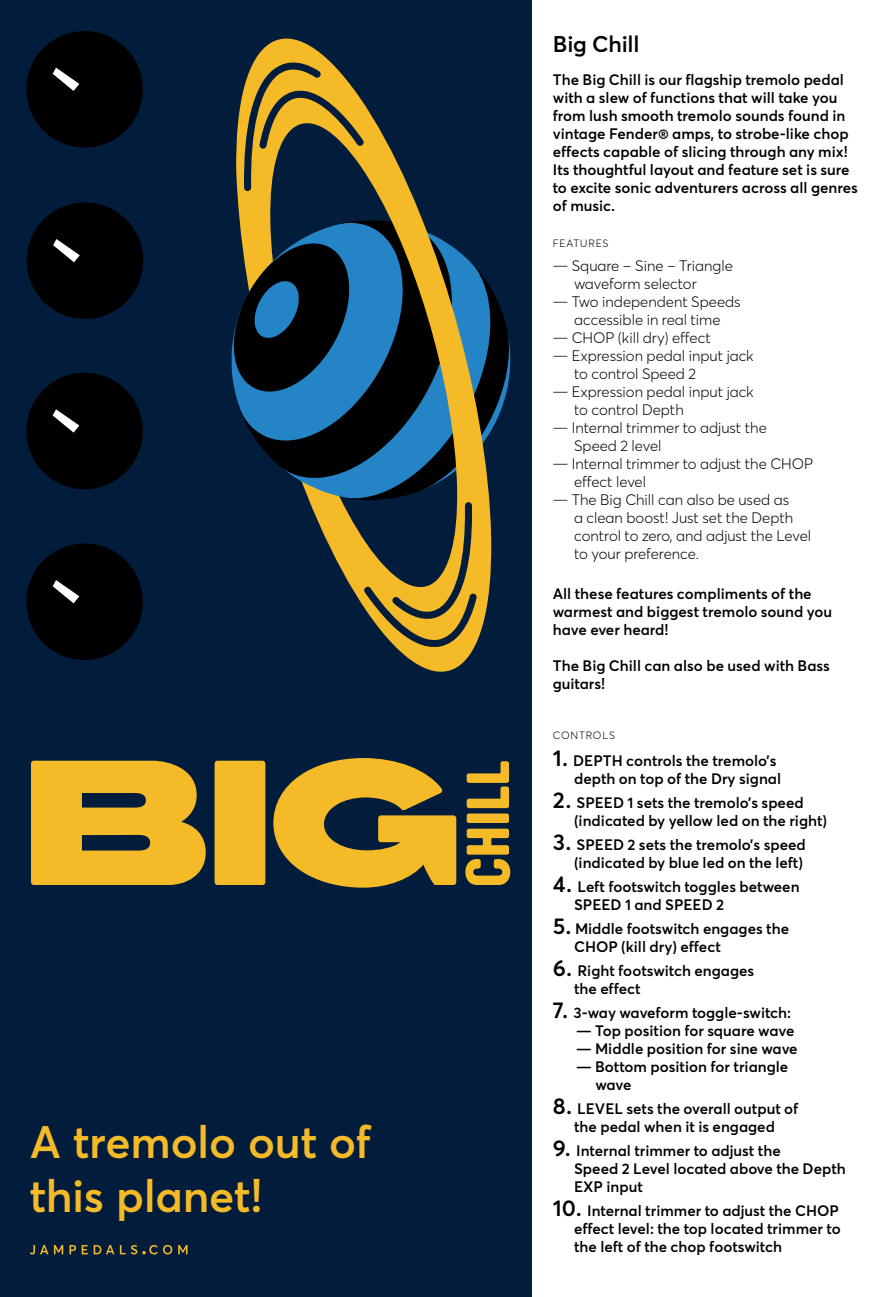
<style>
.page{position:relative;width:893px;height:1297px;background:#fff}
.page>*{position:absolute;margin:0;border:0;box-sizing:border-box;transform-origin:0 0}
.t1{font:59.7px "Brauer Neue Black GR";color:#f5ba27}
.t2{font:600 45px/54px "Averta";letter-spacing:-.01em;color:#f5ba27}
.t3{font:600 22.5px "Averta";letter-spacing:-.01em;color:#000}
.t4{font:600 15px/18px "Averta";color:#000}
.t5{font:300 15px/18px "Averta";color:#000}
.t6{font:300 10.5px "Averta";letter-spacing:.075em;color:#000}
.s1{font-size:22.5px}
</style>
<div class="page">
<div style="left:0;top:0;width:531px;height:1297px;background:#021c3b"></div>
<div style="left:34px;top:551px;width:101px;height:101px;background:#000;border-radius:50%"></div>
<div style="left:26px;top:543px;width:117px;height:117px;border:15px solid #000;border-radius:50%"></div>
<svg style="left:53px;top:580px;width:26px;height:23px"></svg>
<div style="left:34px;top:380px;width:101px;height:102px;background:#000;border-radius:50%"></div>
<div style="left:26px;top:373px;width:117px;height:116px;border:15px solid #000;border-radius:50%"></div>
<svg style="left:53px;top:409px;width:26px;height:24px"></svg>
<div style="left:34px;top:210px;width:102px;height:101px;background:#000;border-radius:50%"></div>
<div style="left:27px;top:202px;width:116px;height:117px;border:15px solid #000;border-radius:50%"></div>
<svg style="left:53px;top:239px;width:27px;height:23px"></svg>
<div style="left:34px;top:39px;width:101px;height:101px;background:#000;border-radius:50%"></div>
<div style="left:26px;top:31px;width:117px;height:117px;border:15px solid #000;border-radius:50%"></div>
<svg style="left:53px;top:68px;width:26px;height:23px"></svg>
<svg style="left:236px;top:38px;width:238px;height:634px"></svg>
<svg style="left:244px;top:57px;width:120px;height:134px"></svg>
<svg style="left:231px;top:234px;width:280px;height:415px"></svg>
<svg style="left:31px;top:761px;width:175px;height:124px;background:#d2a329"></svg>
<div style="left:215px;top:761px;width:50px;height:124px;background:#f5ba27;border-radius:3px"></div>
<svg style="left:273px;top:758px;width:183px;height:130px"></svg>
<svg style="left:30px;top:1245px;width:18px;height:9px"></svg>
<svg style="left:54px;top:1245px;width:9px;height:9px"></svg>
<svg style="left:70px;top:1245px;width:6px;height:9px"></svg>
<svg style="left:82px;top:1245px;width:6px;height:9px"></svg>
<svg style="left:94px;top:1245px;width:20px;height:9px"></svg>
<svg style="left:120px;top:1245px;width:52px;height:9px"></svg>
<svg style="left:178px;top:1245px;width:10px;height:9px"></svg>
<h2 class="t2" style="left:30px;top:1113px;width:343px">A tremolo out of this planet!</h2>
<h1 class="t1" style="left:453px;top:887px;width:129px;rotate:-90deg">CHILL</h1>
<h3 class="t3" style="left:553px;top:28px;width:88px">Big Chill</h3>
<p class="t4" style="left:553px;top:70px;width:307px">The Big Chill is our flagship tremolo pedal with a slew of functions that will take you from lush smooth tremolo sounds found in vintage Fender® amps, to strobe-like chop effects capable of slicing through any mix!<br>Its thoughtful layout and feature set is sure to excite sonic adventurers across all genres of music.</p>
<p class="t6" style="left:553px;top:236px;width:57px">FEATURES</p>
<p class="t5" style="left:574px;top:256px;width:160px;text-indent:-21px">— Square – Sine – Triangle waveform selector</p>
<p class="t5" style="left:553px;top:292px;width:189px;text-align:center">— Two independent Speeds accessible in real time</p>
<p class="t5" style="left:553px;top:328px;width:159px">— CHOP (kill dry) effect</p>
<p class="t5" style="left:574px;top:346px;width:181px;text-indent:-21px">— Expression pedal input jack to control Speed 2</p>
<p class="t5" style="left:574px;top:382px;width:181px;text-indent:-21px">— Expression pedal input jack to control Depth</p>
<p class="t5" style="left:574px;top:418px;width:194px;text-indent:-21px">— Internal trimmer to adjust the<br>Speed 2 level</p>
<p class="t5" style="left:574px;top:454px;width:240px;text-indent:-21px">— Internal trimmer to adjust the CHOP effect level</p>
<p class="t5" style="left:574px;top:490px;width:239px;text-indent:-21px">— The Big Chill can also be used as<br>a clean boost! Just set the Depth control to zero, and adjust the Level to your preference.</p>
<p class="t4" style="left:553px;top:584px;width:281px">All these features compliments of the warmest and biggest tremolo sound you have ever heard!</p>
<p class="t4" style="left:553px;top:656px;width:279px">The Big Chill can also be used with Bass guitars!</p>
<p class="t6" style="left:553px;top:728px;width:64px">CONTROLS</p>
<p class="t4" style="left:574px;top:751px;width:209px;text-indent:-21px"><span class="s1">1.</span> DEPTH controls the tremolo’s depth on top of the Dry signal</p>
<p class="t4" style="left:574px;top:793px;width:255px;text-indent:-21px"><span class="s1">2.</span> SPEED 1 sets the tremolo’s speed (indicated by yellow led on the right)</p>
<p class="t4" style="left:553px;top:835px;width:255px;text-align:right"><span class="s1">3.</span> SPEED 2 sets the tremolo’s speed (indicated by blue led on the left)</p>
<p class="t4" style="left:574px;top:877px;width:227px;text-indent:-21px"><span class="s1">4.</span> Left footswitch toggles between<br>SPEED 1 and SPEED 2</p>
<p class="t4" style="left:574px;top:919px;width:217px;text-indent:-21px"><span class="s1">5.</span> Middle footswitch engages the<br>CHOP (kill dry) effect</p>
<p class="t4" style="left:574px;top:961px;width:182px;text-indent:-21px"><span class="s1">6.</span> Right footswitch engages the effect</p>
<p class="t4" style="left:553px;top:1003px;width:240px"><span class="s1">7.</span> 3-way waveform toggle-switch:</p>
<p class="t4" style="left:576px;top:1021px;width:220px">— Top position for square wave</p>
<p class="t4" style="left:576px;top:1039px;width:223px">— Middle position for sine wave</p>
<p class="t4" style="left:595px;top:1057px;width:195px;text-indent:-19px">— Bottom position for triangle wave</p>
<p class="t4" style="left:553px;top:1099px;width:247px;text-align:center"><span class="s1">8.</span> LEVEL sets the overall output of the pedal when it is engaged</p>
<p class="t4" style="left:574px;top:1141px;width:273px;text-indent:-21px"><span class="s1">9.</span> Internal trimmer to adjust the<br>Speed 2 Level located above the Depth<br>EXP input</p>
<p class="t4" style="left:574px;top:1201px;width:268px;text-align:justify;text-indent:-21px"><span class="s1">10.</span> Internal trimmer to adjust the CHOP effect level: the top located trimmer to the left of the chop footswitch</p>
</div>
